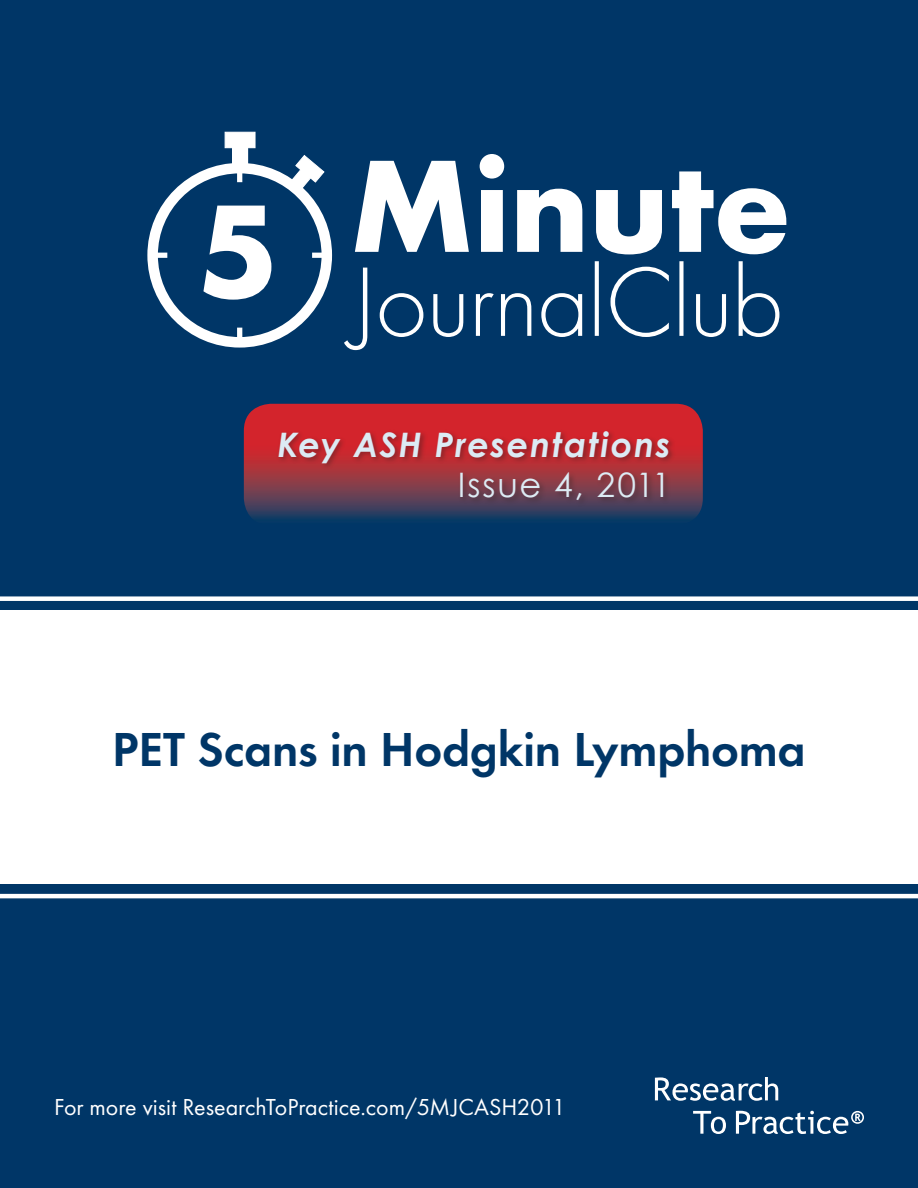
<style>
.page{position:relative;width:918px;height:1188px;background:#003667}
.page>*{position:absolute;margin:0;border:0;box-sizing:border-box;transform-origin:0 0}
.t1{font:600 49.5px "Futura T";letter-spacing:-.005em;color:#003667}
.t2{font:italic 700 33.75px "Century Gothic";letter-spacing:.05em;color:#dcebf4}
.t3{font:33.75px "Century Gothic";letter-spacing:.05em;color:#dcebf4}
.t4{font:24px "Futura T";color:#fff}
</style>
<div class="page">
<div style="left:233px;top:136px;width:14px;height:31px;background:#fff"></div>
<div style="left:232px;top:136px;width:16px;height:32px;border:1px solid #fff"></div>
<div style="left:225px;top:132px;width:30px;height:16px;background:#fff"></div>
<div style="left:225px;top:132px;width:31px;height:16px;border:1px solid #fff"></div>
<svg style="left:289px;top:155px;width:36px;height:37px"></svg>
<svg style="left:312px;top:252px;width:9px;height:6px"></svg>
<svg style="left:234px;top:327px;width:11px;height:10px"></svg>
<svg style="left:237px;top:174px;width:6px;height:9px"></svg>
<svg style="left:158px;top:252px;width:10px;height:6px"></svg>
<div style="left:147px;top:163px;width:185px;height:185px;border:10px solid #fff;border-radius:50%"></div>
<svg style="left:203px;top:206px;width:68px;height:94px"></svg>
<svg style="left:355px;top:161px;width:114px;height:91px"></svg>
<svg style="left:480px;top:154px;width:24px;height:98px"></svg>
<svg style="left:517px;top:189px;width:65px;height:63px"></svg>
<svg style="left:596px;top:190px;width:66px;height:64px"></svg>
<svg style="left:672px;top:171px;width:114px;height:83px"></svg>
<svg style="left:344px;top:268px;width:23px;height:82px"></svg>
<svg style="left:380px;top:293px;width:43px;height:44px"></svg>
<svg style="left:433px;top:294px;width:30px;height:43px"></svg>
<svg style="left:476px;top:293px;width:18px;height:43px"></svg>
<svg style="left:501px;top:293px;width:30px;height:43px"></svg>
<svg style="left:541px;top:293px;width:41px;height:44px"></svg>
<svg style="left:595px;top:261px;width:4px;height:75px"></svg>
<svg style="left:611px;top:267px;width:58px;height:70px"></svg>
<div style="left:679px;top:261px;width:5px;height:75px;background:#fff"></div>
<svg style="left:696px;top:294px;width:30px;height:43px"></svg>
<svg style="left:739px;top:261px;width:40px;height:76px"></svg>
<div style="left:0;top:611px;width:918px;height:273px;background:#fff"></div>
<svg style="left:655px;top:1077px;width:123px;height:24px"></svg>
<svg style="left:693px;top:1111px;width:33px;height:23px"></svg>
<svg style="left:736px;top:1111px;width:128px;height:23px"></svg>
<hr style="left:0;top:894px;width:918px;height:4px;background:#fff">
<div style="left:0;top:596px;width:918px;height:5px;background:#fff"></div>
<svg style="left:244px;top:404px;width:459px;height:115px;background:#9c2d3d"></svg>
<div style="left:275px;top:429px;width:401px;height:79px;background:#231f20;opacity:.4"></div>
<h2 class="t2" style="left:277px;top:423px;width:395px">Key ASH Presentations</h2>
<h2 class="t3" style="left:458px;top:465px;width:215px">Issue 4, 2011</h2>
<h1 class="t1" style="left:112px;top:721px;width:695px">PET Scans in Hodgkin Lymphoma</h1>
<p class="t4" style="left:54px;top:1093px;width:513px">For more visit ResearchToPractice.com/5MJCASH2011</p>
</div>
